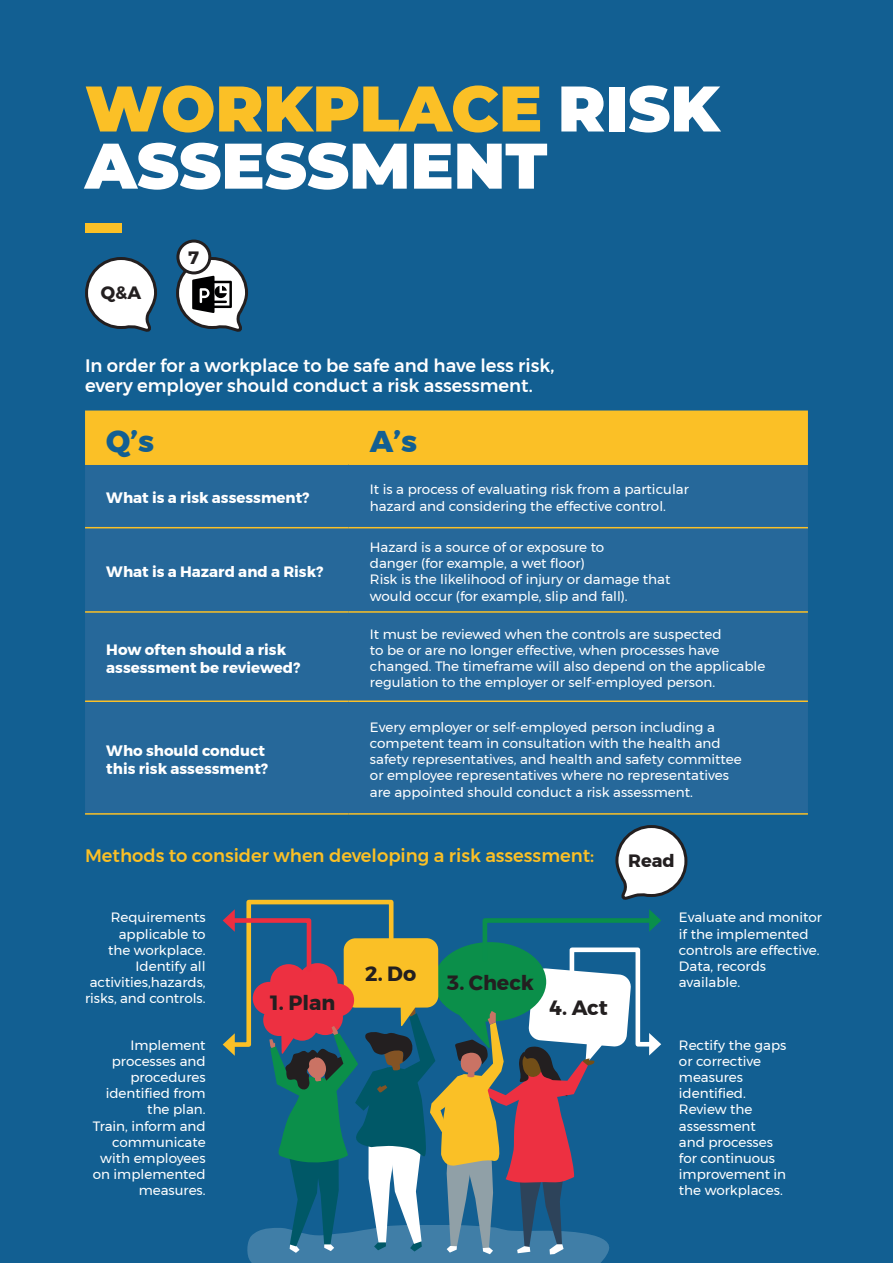
<style>
.page{position:relative;width:893px;height:1263px;background:#125f92}
.page>*{position:absolute;margin:0;border:0;box-sizing:border-box;transform-origin:0 0}
.t1{font:900 64.35px/57.2px "Montserrat";color:#fff}
.t2{font:800 30px "Montserrat";color:#125f92}
.t3{font:700 20.55px "Montserrat";color:#231f20}
.t4{font:500 18px/19.5px "Montserrat";color:#fff}
.t5{font:500 18px "Montserrat";color:#fbc026}
.t6{font:700 17.85px "Montserrat";color:#231f20}
.t7{font:700 15px/18px "Montserrat";color:#fff}
.t8{font:13.5px/16.2px "Montserrat";color:#fff}
.s1{color:#fbc026}
</style>
<div class="page">
<div style="left:85px;top:223px;width:37px;height:9px;background:#fbc026"></div>
<svg style="left:85px;top:257px;width:72px;height:75px"></svg>
<div style="left:85px;top:410px;width:723px;height:53px;background:#fbc026"></div>
<div style="left:85px;top:465px;width:723px;height:348px;background:#26689a"></div>
<hr style="left:85px;top:463px;width:264px;height:2px;background:#fbc026">
<hr style="left:349px;top:463px;width:459px;height:2px;background:#fbc026">
<hr style="left:85px;top:527px;width:264px;height:1px;background:#fbc026">
<hr style="left:349px;top:527px;width:459px;height:1px;background:#fbc026">
<hr style="left:85px;top:611px;width:264px;height:2px;background:#fbc026">
<hr style="left:349px;top:611px;width:459px;height:2px;background:#fbc026">
<hr style="left:85px;top:700px;width:264px;height:2px;background:#fbc026">
<hr style="left:349px;top:700px;width:459px;height:2px;background:#fbc026">
<hr style="left:85px;top:813px;width:264px;height:2px;background:#fbc026">
<hr style="left:349px;top:813px;width:459px;height:2px;background:#fbc026">
<svg style="left:223px;top:825px;width:465px;height:438px"></svg>
<svg style="left:176px;top:255px;width:72px;height:77px"></svg>
<div style="left:178px;top:241px;width:32px;height:32px;background:#fff;border-radius:50%"></div>
<div style="left:176px;top:240px;width:35px;height:34px;border:3px solid #231f20;border-radius:50%"></div>
<p class="t1" style="left:85px;top:76px;width:636px"><span class="s1">WORKPLACE</span> RISK<br>ASSESSMENT</p>
<p class="t6" style="left:101px;top:278px;width:42px">Q&amp;A</p>
<p class="t6" style="left:189px;top:243px;width:12px">7</p>
<p class="t4" style="left:85px;top:356px;width:471px">In order for a workplace to be safe and have less risk, every employer should conduct a risk assessment.</p>
<p class="t2" style="left:106px;top:417px;width:49px">Q’s</p>
<p class="t2" style="left:370px;top:417px;width:49px">A’s</p>
<p class="t7" style="left:106px;top:489px;width:205px">What is a risk assessment?</p>
<p class="t8" style="left:370px;top:481px;width:320px">It is a process of evaluating risk from a particular hazard and considering the effective control.</p>
<p class="t7" style="left:106px;top:563px;width:219px">What is a Hazard and a Risk?</p>
<p class="t7" style="left:106px;top:640px;width:196px">How often should a risk assessment be reviewed?</p>
<p class="t7" style="left:106px;top:741px;width:163px">Who should conduct this risk assessment?</p>
<p class="t8" style="left:370px;top:539px;width:236px">Hazard is a source of or exposure to danger (for example, a wet floor)</p>
<p class="t8" style="left:370px;top:571px;width:302px">Risk is the likelihood of injury or damage that would occur (for example, slip and fall).</p>
<p class="t8" style="left:370px;top:626px;width:397px">It must be reviewed when the controls are suspected<br>to be or are no longer effective, when processes have changed. The timeframe will also depend on the applicable regulation to the employer or self-employed person.</p>
<p class="t8" style="left:370px;top:719px;width:373px">Every employer or self-employed person including a competent team in consultation with the health and safety representatives, and health and safety committee or employee representatives where no representatives are appointed should conduct a risk assessment.</p>
<p class="t5" style="left:85px;top:841px;width:511px">Methods to consider when developing a risk assessment:</p>
<p class="t8" style="left:108px;top:909px;width:99px;text-align:right">Requirements applicable to the workplace.</p>
<p class="t8" style="left:85px;top:958px;width:122px;text-align:right">Identify all activities,hazards, risks, and controls.</p>
<p class="t8" style="left:106px;top:1036px;width:101px;text-align:right">Implement processes and procedures identified from the plan.</p>
<p class="t8" style="left:93px;top:1117px;width:114px;text-align:right">Train, inform and communicate with employees on implemented measures.</p>
<p class="t3" style="left:271px;top:987px;width:66px">1. Plan</p>
<p class="t3" style="left:365px;top:957px;width:52px">2. Do</p>
<p class="t3" style="left:447px;top:967px;width:89px">3. Check</p>
<p class="t3" style="left:550px;top:991px;width:60px">4. Act</p>
<p class="t6" style="left:628px;top:846px;width:48px">Read</p>
<p class="t8" style="left:679px;top:909px;width:144px">Evaluate and monitor if the implemented controls are effective.</p>
<p class="t8" style="left:679px;top:958px;width:89px">Data, records available.</p>
<p class="t8" style="left:679px;top:1036px;width:109px">Rectify the gaps or corrective measures identified.</p>
<p class="t8" style="left:679px;top:1101px;width:109px">Review the assessment<br>and processes for continuous improvement in the workplaces.</p>
</div>
